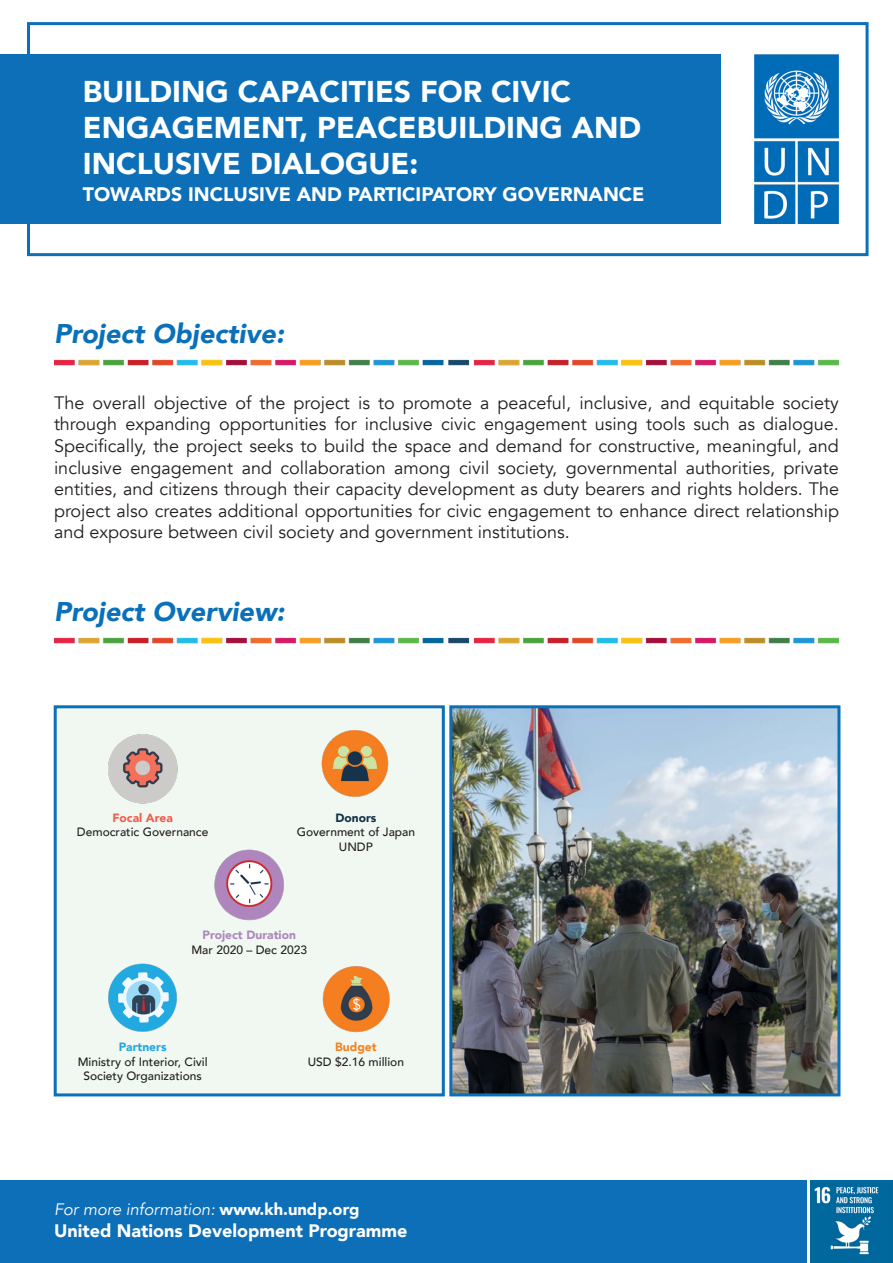
<style>
.page{position:relative;width:893px;height:1263px;background:#fff}
.page>*{position:absolute;margin:0;border:0;box-sizing:border-box;transform-origin:0 0}
.t1{font:900 30px "Avenir";color:#fff}
.t2{font:italic 900 27px "Avenir";color:#0970b9}
.t3{font:900 19.5px "Avenir";color:#fff}
.t4{font:18px/21.6px "Avenir";color:#231f20;text-align:justify}
.t5{font:900 18px "Avenir";color:#fff}
.t6{font:italic 16.5px "Avenir";color:#fff}
.t7{font:500 12px/14.4px "Avenir";color:#231f20;text-align:center}
.t8{font:900 12px "Avenir";color:#ac87bd}
.t9{font:900 12px "Avenir";color:#f15d4e}
.t10{font:900 12px "Avenir";color:#23a7df}
.t11{font:900 12px "Avenir";color:#123049}
.t12{font:900 12px "Avenir";color:#f58220}
.s1{font-weight:900;font-style:normal}
</style>
<div class="page">
<div style="left:27px;top:22px;width:841px;height:234px;border:3px solid #0970b9"></div>
<div style="left:0;top:54px;width:720px;height:170px;background:#0c6fb8"></div>
<div style="left:0;top:1180px;width:806px;height:83px;background:#0c6fb8"></div>
<img style="left:754px;top:54px;width:85px;height:170px">
<img style="left:54px;top:359px;width:785px;height:7px">
<img style="left:54px;top:637px;width:785px;height:7px">
<div style="left:54px;top:705px;width:391px;height:391px;background:#f0f8f1;border:3px solid #0970b9"></div>
<img style="left:453px;top:709px;width:383px;height:383px">
<div style="left:449px;top:705px;width:391px;height:391px;border:3px solid #0970b9"></div>
<img style="left:108px;top:734px;width:70px;height:70px">
<img style="left:108px;top:963px;width:69px;height:69px">
<img style="left:214px;top:849px;width:70px;height:72px">
<img style="left:321px;top:730px;width:68px;height:67px">
<img style="left:322px;top:966px;width:68px;height:67px">
<img style="left:810px;top:1180px;width:83px;height:83px">
<p class="t1" style="left:83px;top:66px;width:490px">BUILDING CAPACITIES FOR CIVIC</p>
<p class="t1" style="left:83px;top:102px;width:560px">ENGAGEMENT, PEACEBUILDING AND</p>
<p class="t1" style="left:83px;top:138px;width:337px">INCLUSIVE DIALOGUE:</p>
<p class="t3" style="left:83px;top:178px;width:563px">TOWARDS INCLUSIVE AND PARTICIPATORY GOVERNANCE</p>
<p class="t2" style="left:54px;top:311px;width:232px">Project Objective:</p>
<p class="t4" style="left:54px;top:392px;width:786px">The overall objective of the project is to promote a peaceful, inclusive, and equitable society through expanding opportunities for inclusive civic engagement using tools such as dialogue.<br>Specifically, the project seeks to build the space and demand for constructive, meaningful, and inclusive engagement and collaboration among civil society, governmental authorities, private entities, and citizens through their capacity development as duty bearers and rights holders. The project also creates additional opportunities for civic engagement to enhance direct relationship and exposure between civil society and government institutions.</p>
<p class="t2" style="left:54px;top:589px;width:232px">Project Overview:</p>
<p class="t9" style="left:113px;top:807px;width:62px">Focal Area</p>
<p class="t7" style="left:77px;top:824px;width:133px">Democratic Governance</p>
<p class="t11" style="left:335px;top:807px;width:43px">Donors</p>
<p class="t7" style="left:297px;top:824px;width:120px">Government of Japan</p>
<p class="t7" style="left:339px;top:838px;width:36px">UNDP</p>
<p class="t8" style="left:203px;top:925px;width:95px">Project Duration</p>
<p class="t7" style="left:191px;top:941px;width:117px">Mar 2020 – Dec 2023</p>
<p class="t10" style="left:119px;top:1037px;width:49px">Partners</p>
<p class="t7" style="left:78px;top:1053px;width:131px">Ministry of Interior, Civil<br>Society Organizations</p>
<p class="t12" style="left:335px;top:1037px;width:43px">Budget</p>
<p class="t7" style="left:308px;top:1053px;width:98px">USD $2.16 million</p>
<p class="t6" style="left:54px;top:1199px;width:307px">For more information: <span class="s1">www.kh.undp.org</span></p>
<p class="t5" style="left:54px;top:1215px;width:355px">United Nations Development Programme</p>
</div>
